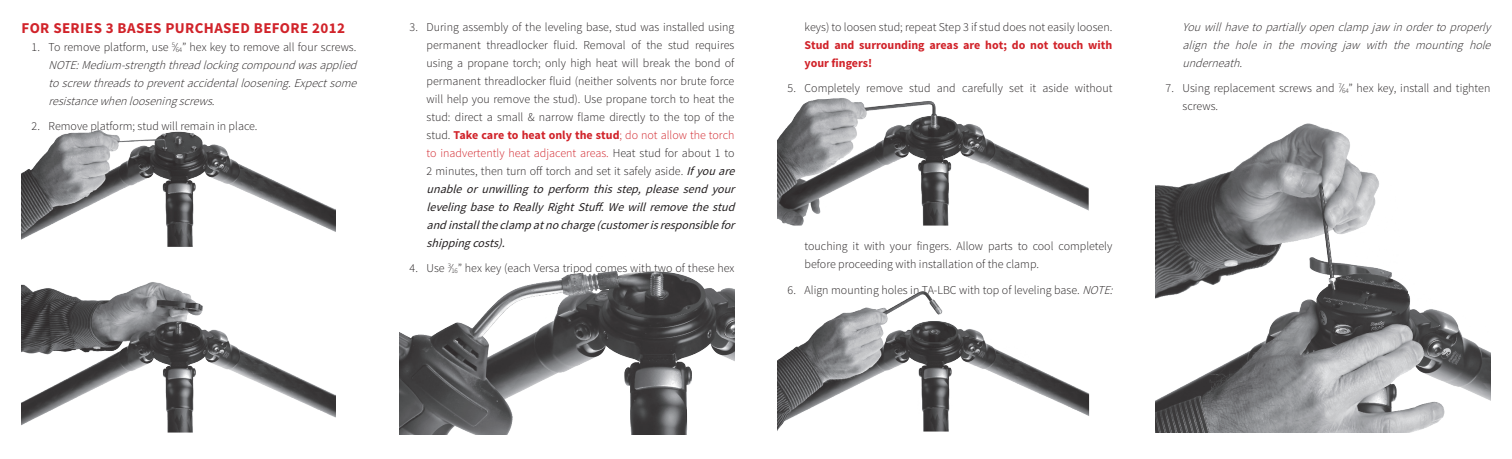
<style>
.page{position:relative;width:1512px;height:459px;background:#fff}
.page>*{position:absolute;margin:0;border:0;box-sizing:border-box;transform-origin:0 0}
.Paragraph_Style_1{font:700 15px "Source Sans Pro";letter-spacing:.025em;color:#d1232a}
.t1{font:300 12px/18px "Source Sans Pro";color:#231f20}
.t2{font:italic 300 12px/18px "Source Sans Pro";color:#231f20}
.t3{font:700 12px/18px "Source Sans Pro";color:#d1232a;text-align:justify}
.s1{font-style:normal}
.s2{font-weight:700;color:#d1232a}
.s3{color:#d1232a}
.s4{font-weight:400;font-style:italic}
.s5{font-weight:300;color:#231f20}
.s6{font-style:italic}
</style>
<div class="page">
<img style="left:1156px;top:123px;width:334px;height:310px">
<img style="left:22px;top:131px;width:313px;height:116px">
<img style="left:22px;top:282px;width:313px;height:151px">
<img style="left:400px;top:271px;width:334px;height:163px">
<img style="left:778px;top:98px;width:311px;height:128px">
<img style="left:778px;top:291px;width:312px;height:141px">
<p class="Paragraph_Style_1" style="left:22px;top:18px;width:325px">FOR SERIES 3 BASES PURCHASED BEFORE 2012</p>
<p class="t2" style="left:49px;top:38px;width:313px;text-indent:-17px"><span class="s1">1. To remove platform, use</span> <sup>5</sup><span class="s1">⁄</span><sub>64</sub><span class="s1">” hex key to remove all four screws.<br></span>NOTE:Medium-strengththreadlockingcompoundwasapplied toscrew threadstopreventaccidentalloosening.Expectsome resistancewhenlooseningscrews.</p>
<p class="t1" style="left:32px;top:117px;width:228px">2. Remove platform; stud will remain in place.</p>
<p class="t1" style="left:427px;top:18px;width:313px;text-indent:-17px">3. During assembly of the leveling base, stud was installed using permanent threadlocker fluid. Removal of the stud requires using a propane torch; only high heat will break the bond of permanent threadlocker fluid (neither solvents nor brute force will help you remove the stud). Use propane torch to heat the stud: direct a small &amp; narrow flame directly to the top of the stud. <span class="s2">Take care to heat only the stud</span><span class="s3">; do not allow the torch to inadvertently heat adjacent areas.</span> Heat stud for about 1 to 2 minutes, then turn off torch and set it safely aside. <span class="s4">Ifyouare unableorunwillingtoperform thisstep,pleasesendyour levelingbasetoReallyRightStuff.Wewillremovethestud andinstalltheclampatnocharge(customerisresponsiblefor shippingcosts).</span></p>
<p class="t1" style="left:410px;top:259px;width:326px">4. Use <sup>3</sup>⁄<sub>16</sub>” hex key (each Versa tripod comes with two of these hex</p>
<p class="t3" style="left:805px;top:18px;width:309px"><span class="s5">keys) to loosen stud; repeat Step 3 if stud does not easily loosen.<br></span>Stud and surrounding areas are hot; do not touch with your fingers!</p>
<p class="t1" style="left:788px;top:79px;width:326px">5. Completely remove stud and carefully set it aside without</p>
<p class="t1" style="left:805px;top:237px;width:309px">touching it with your fingers. Allow parts to cool completely before proceeding with installation of the clamp.</p>
<p class="t1" style="left:788px;top:281px;width:330px">6. Align mounting holes in TA-LBC with top of leveling base. <span class="s6">NOTE:</span></p>
<p class="t2" style="left:1183px;top:18px;width:313px;text-align:justify">Youwillhavetopartiallyopenclampjaw inordertoproperly align the hole in the moving jaw with the mounting hole underneath.</p>
<p class="t1" style="left:1183px;top:79px;width:309px;text-indent:-17px">7. Using replacement screws and <sup>7</sup>⁄<sub>64</sub>” hex key, install and tighten screws.</p>
</div>
